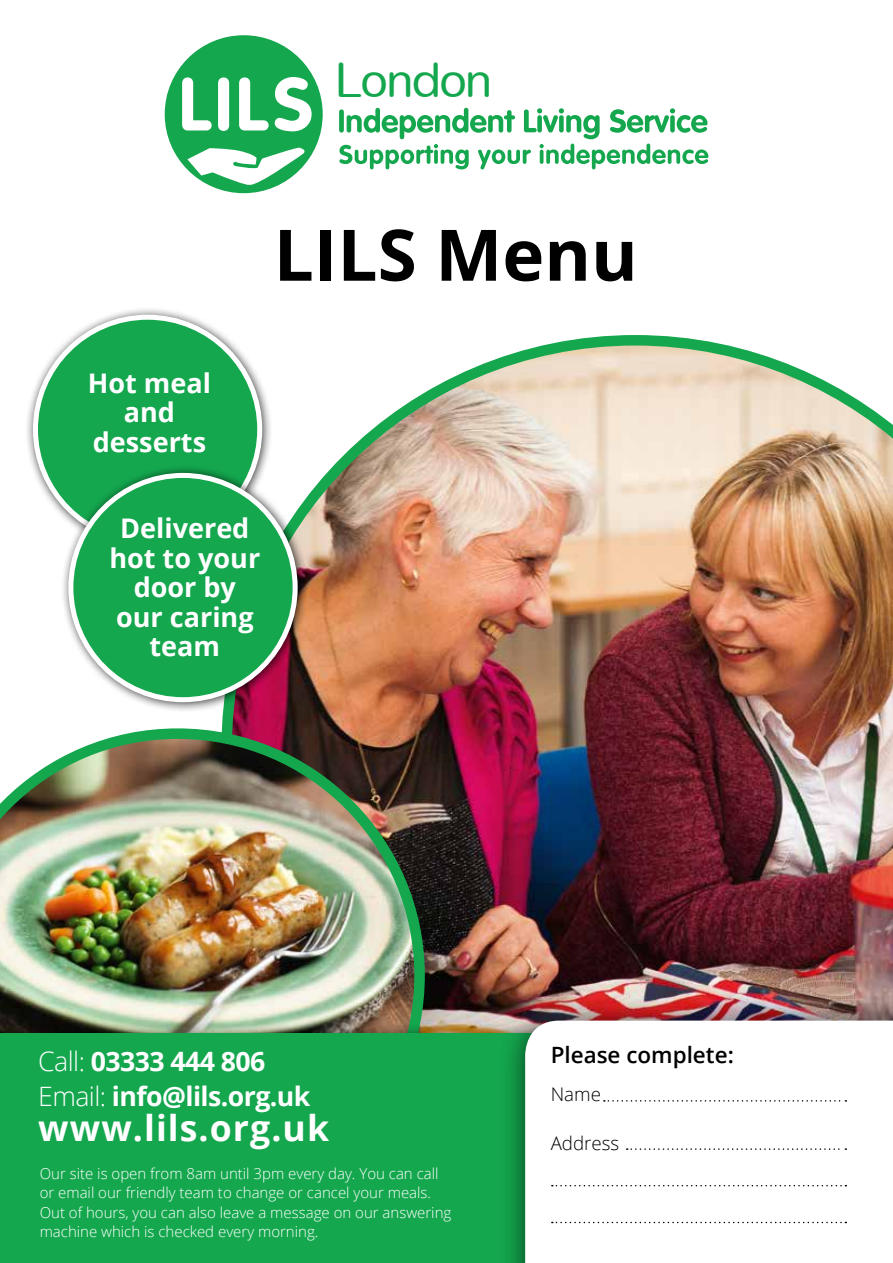
<style>
.page{position:relative;width:893px;height:1263px;background:#fff}
.page>*{position:absolute;margin:0;border:0;box-sizing:border-box;transform-origin:0 0}
.t1{font:700 71.1px "Open Sans";color:#000}
.t2{font:48px "Arial Rounded MT";letter-spacing:-.04em;color:#14a74e}
.t3{font:700 35.55px "Open Sans";letter-spacing:.03em;color:#fff}
.t4{font:700 27px/29.5px "Open Sans";color:#fff;text-align:center}
.t5{font:700 26.7px/34.8px "Open Sans";letter-spacing:-.02em;color:#fff}
.t6{font:600 22.5px "Open Sans";color:#000}
.t7{font:300 18.75px "Open Sans";color:#000}
.t8{font:300 15px/19.5px "Open Sans";color:#fff}
.s1{font-weight:300}
</style>
<div class="page">
<img style="left:222px;top:335px;width:671px;height:687px">
<img style="left:0;top:728px;width:425px;height:294px">
<div style="left:0;top:1022px;width:581px;height:241px;background:#000;opacity:.75"></div>
<div style="left:0;top:1033px;width:563px;height:230px;background:#14a74e"></div>
<div style="left:25px;top:307px;width:248px;height:248px;background:#000;opacity:.75"></div>
<div style="left:35px;top:317px;width:225px;height:224px;background:#14a74e;border-radius:50%"></div>
<div style="left:60px;top:465px;width:248px;height:248px;background:#000;opacity:.75"></div>
<div style="left:71px;top:475px;width:224px;height:225px;background:#14a74e;border-radius:50%"></div>
<div style="left:68px;top:473px;width:230px;height:229px;border:5px solid #fff;border-radius:50%"></div>
<div style="left:499px;top:994px;width:394px;height:269px;background:#000;opacity:.75"></div>
<svg style="left:525px;top:1020px;width:368px;height:243px"></svg>
<svg style="left:604px;top:1100px;width:242px;height:1px"></svg>
<svg style="left:627px;top:1148px;width:219px;height:2px"></svg>
<svg style="left:552px;top:1185px;width:294px;height:1px"></svg>
<svg style="left:552px;top:1222px;width:294px;height:1px"></svg>
<svg style="left:339px;top:108px;width:369px;height:61px"></svg>
<div style="left:163px;top:33px;width:162px;height:162px;background:#14a74e;border-radius:50%"></div>
<div style="left:161px;top:31px;width:166px;height:166px;border:4px solid #fff;border-radius:50%"></div>
<svg style="left:187px;top:147px;width:120px;height:40px"></svg>
<div style="left:218px;top:77px;width:11px;height:54px;background:#fff;border-radius:6px"></div>
<svg style="left:239px;top:77px;width:30px;height:53px"></svg>
<svg style="left:275px;top:77px;width:37px;height:54px"></svg>
<svg style="left:182px;top:77px;width:30px;height:53px"></svg>
<h2 class="t2" style="left:335px;top:52px;width:159px">London</h2>
<h1 class="t1" style="left:274px;top:205px;width:365px">LILS Menu</h1>
<h3 class="t4" style="left:88px;top:367px;width:125px">Hot meal and desserts</h3>
<h3 class="t4" style="left:109px;top:513px;width:152px">Delivered hot to your door by our caring team</h3>
<h3 class="t5" style="left:38px;top:1043px;width:274px"><span class="s1">Call:</span> 03333 444 806<br><span class="s1">Email:</span> info@lils.org.uk</h3>
<h3 class="t3" style="left:38px;top:1102px;width:292px">www.lils.org.uk</h3>
<p class="t8" style="left:40px;top:1163px;width:413px">Our site is open from 8am until 3pm every day. You can call or email our friendly team to change or cancel your meals.<br>Out of hours, you can also leave a message on our answering machine which is checked every morning.</p>
<h3 class="t6" style="left:551px;top:1039px;width:185px">Please complete:</h3>
<p class="t7" style="left:551px;top:1081px;width:52px">Name</p>
<p class="t7" style="left:551px;top:1130px;width:70px">Address</p>
</div>
